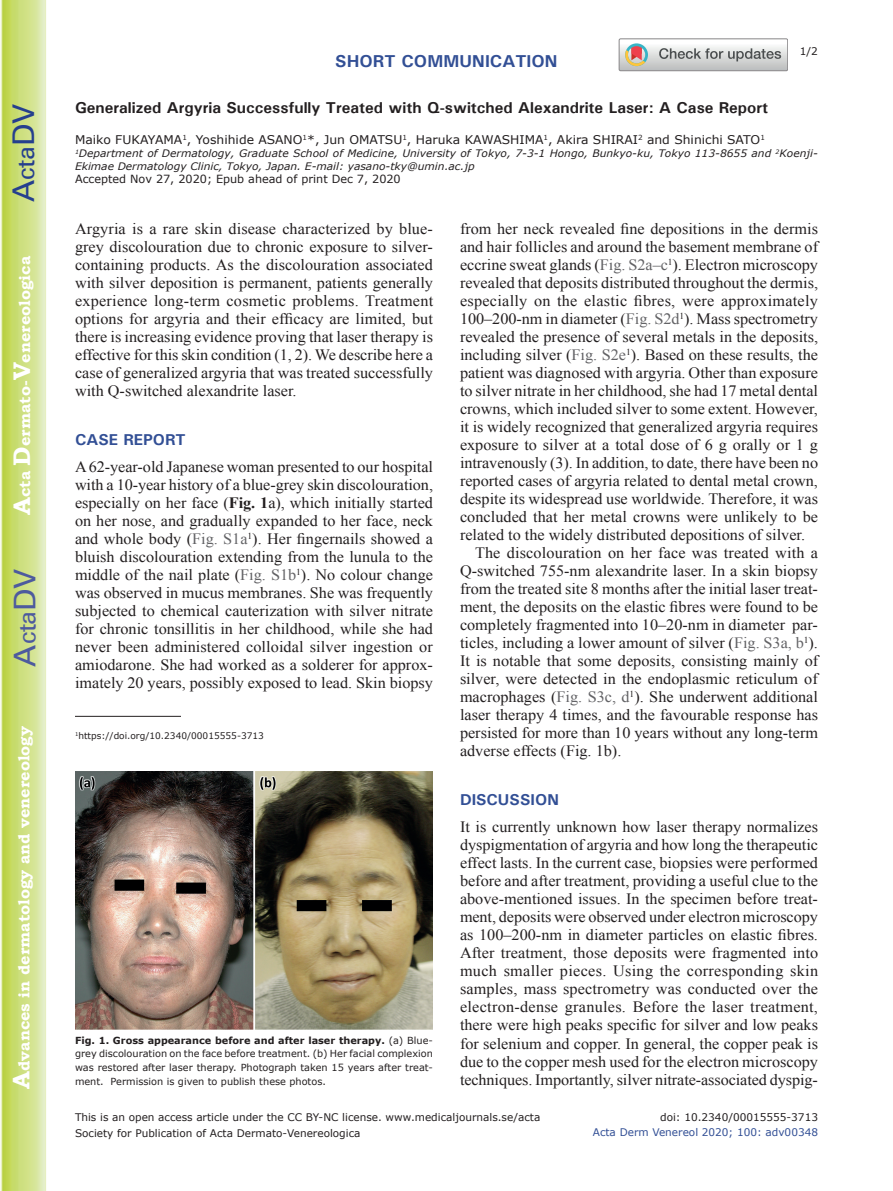
<style>
.page{position:relative;width:893px;height:1191px;background:#fff}
.page>*{position:absolute;margin:0;border:0;box-sizing:border-box;transform-origin:0 0}
.t1{font:30px "Univers";color:#4d5a9e}
.t2{font:30px "Univers";color:#253f8e}
.t3{font:700 17.25px "Univers";color:#324f95}
.t4{font:15.75px/18px "Times New Roman";color:#231f20;text-align:justify}
.t5{font:700 15.75px "Univers";color:#231f20}
.t6{font:700 15.75px "Bookman Old Style";color:#fff}
.t7{font:700 15.75px "Univers";color:#324f95}
.t8{font:12px "Verdana";color:#231f20}
.t9{font:11.25px "Verdana";color:#231f20}
.t10{font:10.5px "Verdana";color:#231f20}
.t11{font:10.5px "Verdana";color:#324f95}
.t12{font:italic 10.35px/12.8px "Verdana";color:#231f20}
.t13{font:9.75px/13.5px "Verdana";color:#231f20}
.t14{font:9px "Verdana";color:#231f20}
.s1{font-size:24px}
.s2{font-weight:700}
.s3{color:#636366}
</style>
<div class="page">
<svg style="left:1px;top:0;width:45px;height:1191px;background:#cfe084"></svg>
<hr style="left:75px;top:716px;width:106px;height:1px;background:#231f20">
<svg style="left:619px;top:39px;width:169px;height:32px"></svg>
<img style="left:75px;top:771px;width:358px;height:259px">
<h1 class="t2" style="left:6px;top:202px;width:100px;rotate:-90deg">A<span class="s1">cta</span>DV</h1>
<p class="t6" style="left:15px;top:515px;width:260px;rotate:-90deg"><span class="s1">A</span>cta <span class="s1">D</span>ermato-<span class="s1">V</span>enereologica</p>
<h1 class="t1" style="left:7px;top:666px;width:100px;rotate:-90deg">A<span class="s1">cta</span>DV</h1>
<p class="t6" style="left:15px;top:1088px;width:364px;rotate:-90deg"><span class="s1">A</span>dvances in dermatology and venereology</p>
<p class="t3" style="left:335px;top:50px;width:224px">SHORT COMMUNICATION</p>
<p class="t10" style="left:800px;top:44px;width:20px">1/2</p>
<p class="t5" style="left:75px;top:97px;width:695px">Generalized Argyria Successfully Treated with Q-switched Alexandrite Laser: A Case Report</p>
<p class="t8" style="left:75px;top:132px;width:691px">Maiko FUKAYAMA<sup>1</sup>, Yoshihide ASANO<sup>1</sup>*, Jun OMATSU<sup>1</sup>, Haruka KAWASHIMA<sup>1</sup>, Akira SHIRAI<sup>2</sup> and Shinichi SATO<sup>1</sup></p>
<p class="t12" style="left:75px;top:147px;width:744px"><sup>1</sup>Department of Dermatology, Graduate School of Medicine, University of Tokyo, 7-3-1 Hongo, Bunkyo-ku, Tokyo 113-8655 and <sup>2</sup>Koenji-<br>Ekimae Dermatology Clinic, Tokyo, Japan. E-mail: yasano-tky@umin.ac.jp</p>
<p class="t9" style="left:75px;top:172px;width:327px">Accepted Nov 27, 2020; Epub ahead of print Dec 7, 2020</p>
<p class="t4" style="left:75px;top:220px;width:360px">Argyria is a rare skin disease characterized by blue&shy;grey discolouration due to chronic exposure to silver&shy;containing products. As the discolouration associated with silver deposition is permanent, patients generally experience long-term cosmetic problems. Treatment options for argyria and their efficacy are limited, but there is increasing evidence proving that laser therapy is effective for this skin condition (1, 2). We describe here a case of generalized argyria that was treated successfully with Q-switched alexandrite laser.</p>
<p class="t7" style="left:75px;top:430px;width:112px">CASE REPORT</p>
<p class="t4" style="left:75px;top:458px;width:360px">A 62-year-old Japanese woman presented to our hospital with a 10-year history of a blue-grey skin discolouration, especially on her face (<span class="s2">Fig. 1</span>a), which initially started on her nose, and gradually expanded to her face, neck and whole body (<span class="s3">Fig. S1a</span><sup>1</sup>). Her fingernails showed a bluish discolouration extending from the lunula to the middle of the nail plate (<span class="s3">Fig. S1b</span><sup>1</sup>). No colour change was observed in mucus membranes. She was frequently subjected to chemical cauterization with silver nitrate for chronic tonsillitis in her childhood, while she had never been administered colloidal silver ingestion or amiodarone. She had worked as a solderer for approx&shy;imately 20 years, possibly exposed to lead. Skin biopsy</p>
<p class="t14" style="left:75px;top:730px;width:190px"><sup>1</sup>https://doi.org/10.2340/00015555-3713</p>
<p class="t13" style="left:75px;top:1033px;width:359px"><span class="s2">Fig. 1. Gross appearance before and after laser therapy.</span> (a) Blue&shy;grey discolouration on the face before treatment. (b) Her facial complexion was restored after laser therapy. Photograph taken 15 years after treat&shy;ment. Permission is given to publish these photos.</p>
<p class="t4" style="left:460px;top:220px;width:359px">from her neck revealed fine depositions in the dermis</p>
<p class="t4" style="left:460px;top:238px;width:360px">and hair follicles and around the basement membrane of</p>
<p class="t4" style="left:460px;top:256px;width:360px">eccrine sweat glands (<span class="s3">Fig. S2a–c</span><sup>1</sup>). Electron microscopy</p>
<p class="t4" style="left:460px;top:274px;width:360px">revealed that deposits distributed throughout the dermis,</p>
<p class="t4" style="left:460px;top:292px;width:359px">especially on the elastic fibres, were approximately</p>
<p class="t4" style="left:460px;top:310px;width:359px">100–200-nm in diameter (<span class="s3">Fig. S2d</span><sup>1</sup>). Mass spectrometry</p>
<p class="t4" style="left:460px;top:328px;width:360px">revealed the presence of several metals in the deposits,</p>
<p class="t4" style="left:460px;top:346px;width:359px">including silver (<span class="s3">Fig. S2e</span><sup>1</sup>). Based on these results, the</p>
<p class="t4" style="left:460px;top:364px;width:359px">patient was diagnosed with argyria. Other than exposure</p>
<p class="t4" style="left:460px;top:382px;width:359px">to silver nitrate in her childhood, she had 17 metal dental</p>
<p class="t4" style="left:460px;top:400px;width:359px">crowns, which included silver to some extent. However,</p>
<p class="t4" style="left:460px;top:418px;width:360px">it is widely recognized that generalized argyria requires</p>
<p class="t4" style="left:460px;top:436px;width:359px">exposure to silver at a total dose of 6 g orally or 1 g</p>
<p class="t4" style="left:460px;top:454px;width:360px">intravenously (3). In addition, to date, there have been no</p>
<p class="t4" style="left:460px;top:472px;width:359px">reported cases of argyria related to dental metal crown,</p>
<p class="t4" style="left:460px;top:490px;width:359px">despite its widespread use worldwide. Therefore, it was</p>
<p class="t4" style="left:460px;top:508px;width:360px">concluded that her metal crowns were unlikely to be</p>
<p class="t4" style="left:460px;top:526px;width:347px">related to the widely distributed depositions of silver.</p>
<p class="t4" style="left:475px;top:544px;width:345px">The discolouration on her face was treated with a</p>
<p class="t4" style="left:460px;top:562px;width:360px">Q-switched 755-nm alexandrite laser. In a skin biopsy</p>
<p class="t4" style="left:460px;top:580px;width:358px">from the treated site 8 months after the initial laser treat-</p>
<p class="t4" style="left:460px;top:598px;width:359px">ment, the deposits on the elastic fibres were found to be</p>
<p class="t4" style="left:460px;top:616px;width:359px">completely fragmented into 10–20-nm in diameter par-</p>
<p class="t4" style="left:460px;top:634px;width:359px">ticles, including a lower amount of silver (<span class="s3">Fig. S3a, b</span><sup>1</sup>).</p>
<p class="t4" style="left:460px;top:652px;width:360px">It is notable that some deposits, consisting mainly of</p>
<p class="t4" style="left:460px;top:670px;width:359px">silver, were detected in the endoplasmic reticulum of</p>
<p class="t4" style="left:460px;top:688px;width:359px">macrophages (<span class="s3">Fig. S3c, d</span><sup>1</sup>). She underwent additional</p>
<p class="t4" style="left:460px;top:706px;width:359px">laser therapy 4 times, and the favourable response has</p>
<p class="t4" style="left:460px;top:724px;width:359px">persisted for more than 10 years without any long-term</p>
<p class="t4" style="left:460px;top:742px;width:163px">adverse effects (Fig. 1b).</p>
<p class="t7" style="left:460px;top:790px;width:100px">DISCUSSION</p>
<p class="t4" style="left:460px;top:818px;width:360px">It is currently unknown how laser therapy normalizes dyspigmentation of argyria and how long the therapeutic effect lasts. In the current case, biopsies were performed before and after treatment, providing a useful clue to the above-mentioned issues. In the specimen before treat&shy;ment, deposits were observed under electron microscopy as 100–200-nm in diameter particles on elastic fibres.<br>After treatment, those deposits were fragmented into much smaller pieces. Using the corresponding skin samples, mass spectrometry was conducted over the electron-dense granules. Before the laser treatment, there were high peaks specific for silver and low peaks for selenium and copper. In general, the copper peak is due to the copper mesh used for the electron microscopy techniques. Importantly, silver nitrate-associated dyspig-</p>
<p class="t10" style="left:75px;top:1110px;width:467px">This is an open access article under the CC BY-NC license. www.medicaljournals.se/acta</p>
<p class="t10" style="left:660px;top:1110px;width:159px">doi: 10.2340/00015555-3713</p>
<p class="t10" style="left:75px;top:1126px;width:287px">Society for Publication of Acta Dermato-Venereologica</p>
<p class="t11" style="left:593px;top:1125px;width:227px">Acta Derm Venereol 2020; 100: adv00348</p>
</div>
